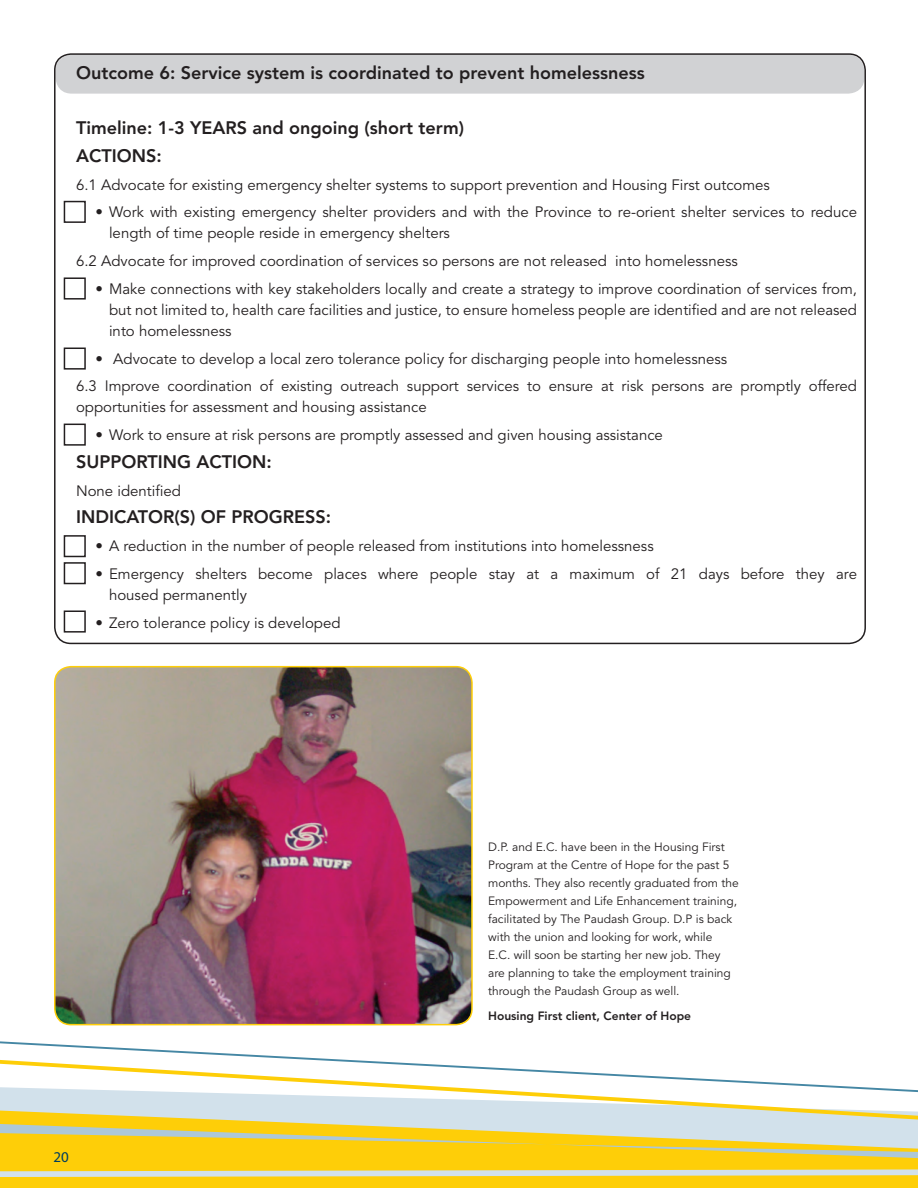
<style>
.page{position:relative;width:918px;height:1188px;background:#fff}
.page>*{position:absolute;margin:0;border:0;box-sizing:border-box;transform-origin:0 0}
.t1{font:800 18px "Avenir LT Std";color:#231f20}
.t2{font:15px/21px "Avenir LT Std";color:#231f20}
.t3{font:15px "Myriad Pro";color:#003e5e}
.t4{font:12px/18px "Avenir LT Std";color:#231f20}
.t5{font:800 12px "Avenir LT Std";color:#231f20}
</style>
<div class="page">
<svg style="left:0;top:1120px;width:918px;height:68px;background:#f9d020"></svg>
<svg style="left:0;top:1092px;width:918px;height:28px;fill:#d2e1eb"></svg>
<svg style="left:0;top:1041px;width:918px;height:51px"></svg>
<svg style="left:0;top:1124px;width:918px;height:34px;background:#ead155"></svg>
<svg style="left:0;top:1169px;width:918px;height:8px;background:#dedbaa"></svg>
<div style="left:56px;top:55px;width:808px;height:39px;background:#d1d2d4;border-radius:16px"></div>
<div style="left:64px;top:201px;width:22px;height:22px;border:2px solid #231f20"></div>
<div style="left:64px;top:277px;width:22px;height:23px;border:2px solid #231f20"></div>
<div style="left:64px;top:348px;width:22px;height:22px;border:2px solid #231f20"></div>
<div style="left:64px;top:424px;width:22px;height:22px;border:2px solid #231f20"></div>
<div style="left:64px;top:535px;width:22px;height:22px;border:2px solid #231f20"></div>
<div style="left:64px;top:562px;width:22px;height:22px;border:2px solid #231f20"></div>
<div style="left:64px;top:610px;width:22px;height:23px;border:2px solid #231f20"></div>
<img style="left:55px;top:667px;width:417px;height:358px">
<div style="left:54px;top:666px;width:419px;height:359px;border:2px solid #fece08;border-radius:16px"></div>
<p class="t1" style="left:55px;top:62px;width:591px">Outcome 6: Service system is coordinated to prevent homelessness</p>
<p class="t1" style="left:55px;top:117px;width:159px">Timeline: 1-3 YEAR</p>
<p class="t1" style="left:237px;top:117px;width:229px">S and ongoing (short term)</p>
<p class="t1" style="left:55px;top:145px;width:59px">ACTION</p>
<p class="t1" style="left:146px;top:145px;width:17px">S:</p>
<p class="t2" style="left:76px;top:174px;width:695px">6.1 Advocate for existing emergency shelter systems to support prevention and Housing First outcomes</p>
<p class="t2" style="left:109px;top:202px;width:749px;text-indent:-14px">• Work with existing emergency shelter providers and with the Province to re-orient shelter services to reduce length of time people reside in emergency shelters</p>
<p class="t2" style="left:76px;top:251px;width:663px">6.2 Advocate for improved coordination of services so persons are not released into homelessness</p>
<p class="t2" style="left:109px;top:279px;width:749px;text-align:justify;text-indent:-14px">• Make connections with key stakeholders locally and create a strategy to improve coordination of services from, but not limited to, health care facilities and justice, to ensure homeless people are identified and are not released into homelessness</p>
<p class="t2" style="left:76px;top:345px;width:782px;line-height:27.8px;text-indent:20px">• Advocate to develop a local zero tolerance policy for discharging people into homelessness<br>6.3 Improve coordination of existing outreach support services to ensure at risk persons are promptly offered</p>
<p class="t2" style="left:76px;top:397px;width:352px">opportunities for assessment and housing assistance</p>
<p class="t2" style="left:96px;top:425px;width:569px">• Work to ensure at risk persons are promptly assessed and given housing assistance</p>
<p class="t1" style="left:76px;top:451px;width:58px">SUPPORTING</p>
<p class="t1" style="left:196px;top:451px;width:38px">ACTION</p>
<p class="t1" style="left:266px;top:451px;width:7px">:</p>
<p class="t2" style="left:76px;top:480px;width:106px">None identified</p>
<p class="t1" style="left:55px;top:506px;width:13px">INDI</p>
<p class="t1" style="left:114px;top:506px;width:26px">CATOR</p>
<p class="t1" style="left:174px;top:506px;width:82px">(S) OF PROGRE</p>
<p class="t1" style="left:305px;top:506px;width:27px">SS:</p>
<p class="t2" style="left:96px;top:536px;width:559px">• A reduction in the number of people released from institutions into homelessness</p>
<p class="t2" style="left:109px;top:564px;width:749px;text-indent:-14px">• Emergency shelters become places where people stay at a maximum of 21 days before they are housed permanently</p>
<p class="t2" style="left:96px;top:612px;width:246px">• Zero tolerance policy is developed</p>
<p class="t3" style="left:53px;top:1148px;width:17px">20</p>
<p class="t4" style="left:488px;top:838px;width:252px">D.P. and E.C. have been in the Housing First Program at the Centre of Hope for the past 5 months. They also recently graduated from the Empowerment and Life Enhancement training, facilitated by The Paudash Group. D.P is back with the union and looking for work, while<br>E.C. will soon be starting her new job. They are planning to take the employment training through the Paudash Group as well.</p>
<p class="t5" style="left:488px;top:1009px;width:204px">Housing First client, Center of Hope</p>
</div>
